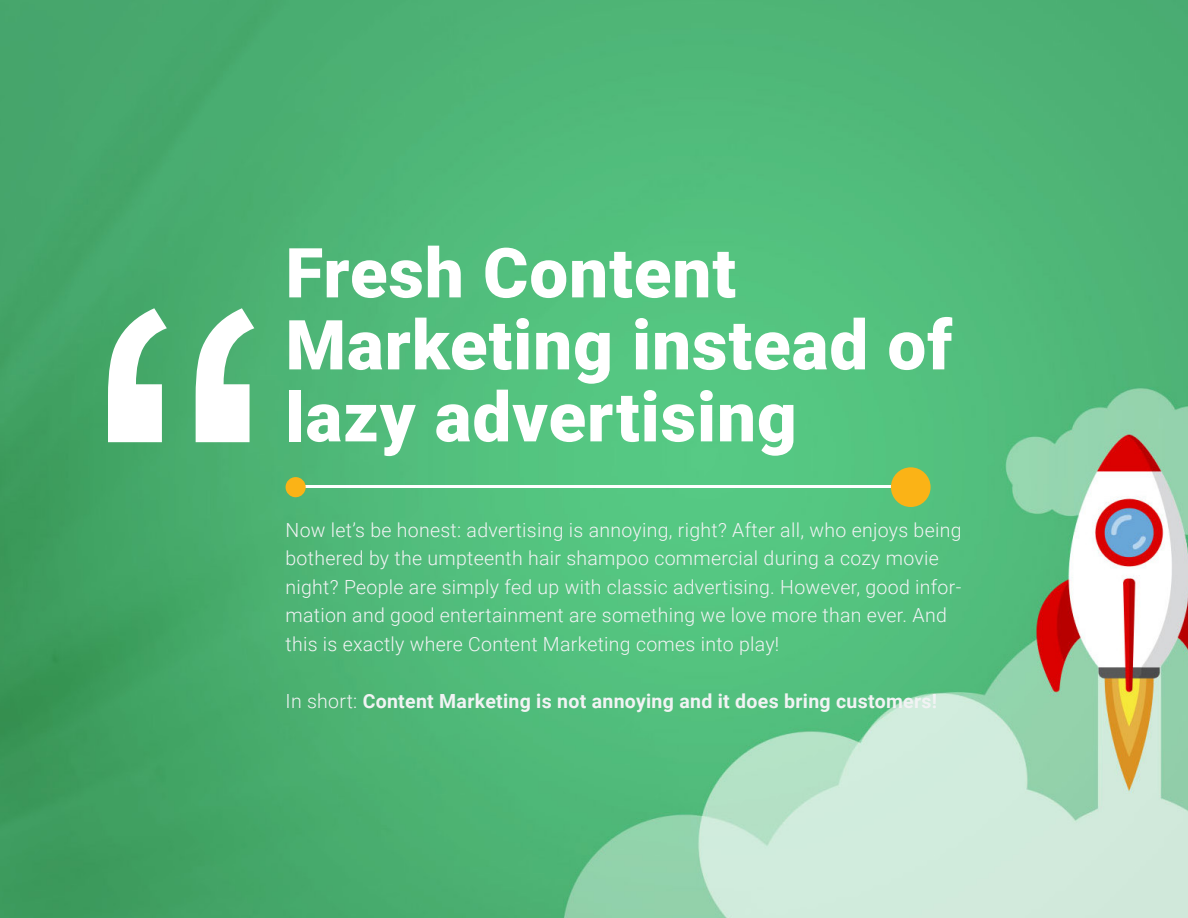
<style>
.page{position:relative;width:1188px;height:918px;background:#fff}
.page>*{position:absolute;margin:0;border:0;box-sizing:border-box;transform-origin:0 0}
.t1{font:900 69px/72px "Roboto";letter-spacing:.015em;color:#fff}
.t2{font:300 19.5px/28.5px "Roboto";letter-spacing:.015em;color:#f2f3f4}
.t3{font:700 19.5px "Roboto";letter-spacing:.015em;color:#f2f3f4}
.s1{font-weight:300}
</style>
<div class="page">
<img style="left:0;top:0;width:1188px;height:918px">
<svg style="left:108px;top:308px;width:146px;height:134px"></svg>
<hr style="left:300px;top:485px;width:600px;height:3px;background:#fff">
<svg style="left:286px;top:477px;width:20px;height:20px"></svg>
<div style="left:288px;top:479px;width:16px;height:16px;background:#fbb316;border-radius:50%"></div>
<svg style="left:891px;top:467px;width:40px;height:40px"></svg>
<div style="left:894px;top:471px;width:33px;height:33px;background:#fbb316;border-radius:50%"></div>
<p class="t1" style="left:286px;top:234px;width:668px">Fresh Content<br>Marketing instead of lazy advertising</p>
<p class="t2" style="left:286px;top:515px;width:677px">Now let’s be honest: advertising is annoying, right? After all, who enjoys being bothered by the umpteenth hair shampoo commercial during a cozy movie night? People are simply fed up with classic advertising. However, good infor&shy;mation and good entertainment are something we love more than ever. And this is exactly where Content Marketing comes into play!</p>
<p class="t3" style="left:286px;top:687px;width:653px"><span class="s1">In short:</span> Content Marketing is not annoying and it does bring customers!</p>
</div>
